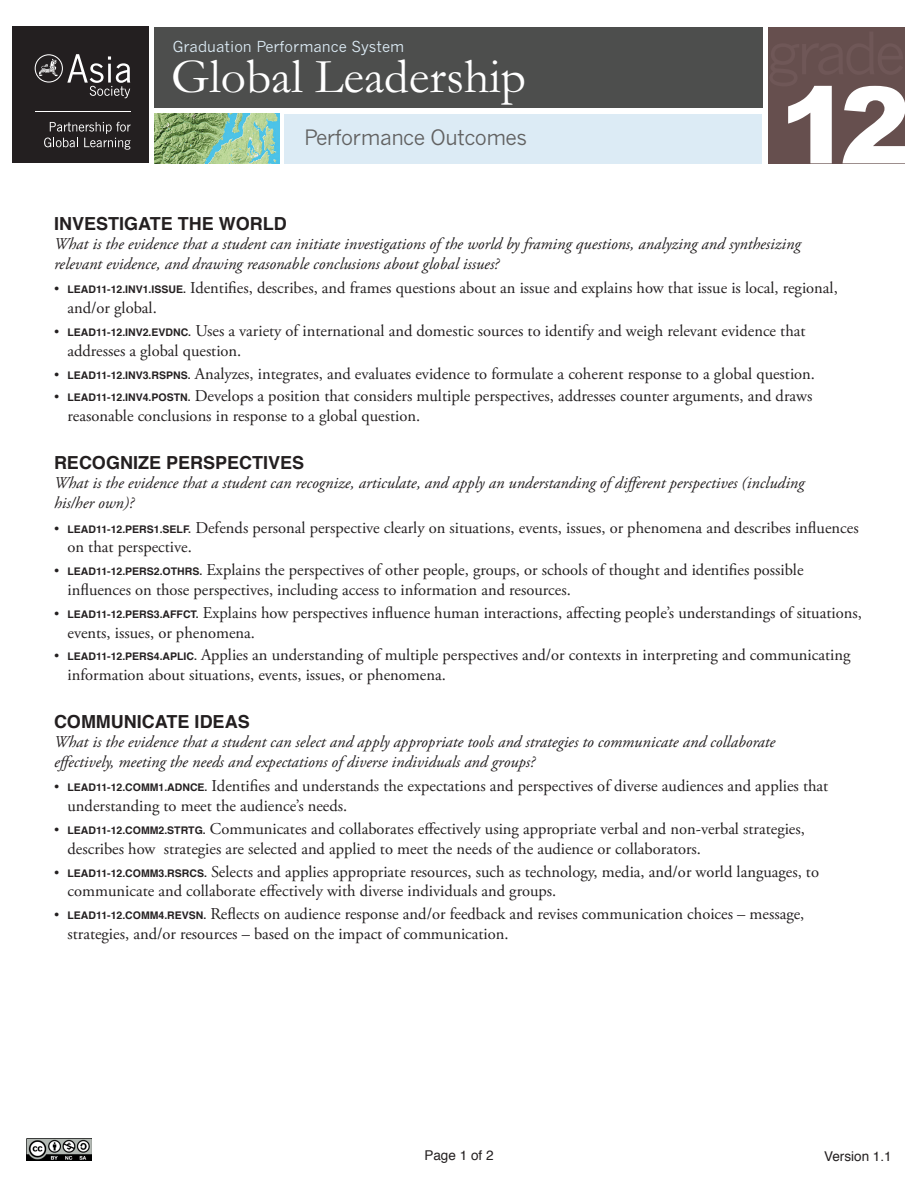
<style>
.page{position:relative;width:918px;height:1188px;background:#fff}
.page>*{position:absolute;margin:0;border:0;box-sizing:border-box;transform-origin:0 0}
.t1{font:900 106.5px "Arial";color:#fff}
.t2{font:49.5px "Garamond";color:#fff}
.t3{font:21px "News Gothic";letter-spacing:-.025em;color:#626262}
.Section_Header{font:700 18px "Helvetica";color:#231f20}
.Session_Bullet{font:16.5px/19.8px "Adobe Garamond Pro";color:#231f20}
.Section_Description{font:italic 16.5px/19.8px "Adobe Garamond Pro";color:#231f20}
.t4{font:15px "News Gothic";color:#dcebf5}
.t5{font:13.5px "Helvetica";color:#231f20}
.s1{font-size:13.5px}
.s2{font-family:"Helvetica";font-weight:700;font-size:10.5px}
</style>
<div class="page">
<img style="left:27px;top:1138px;width:65px;height:23px">
<div style="left:12px;top:27px;width:136px;height:136px;background:#231f20"></div>
<svg style="left:44px;top:122px;width:87px;height:28px"></svg>
<hr style="left:35px;top:111px;width:96px;height:1px;background:#fff">
<svg style="left:35px;top:54px;width:95px;height:44px"></svg>
<div style="left:154px;top:27px;width:608px;height:81px;background:#4d4e4d"></div>
<div style="left:768px;top:27px;width:136px;height:136px;background:#664f4e"></div>
<div style="left:284px;top:114px;width:478px;height:49px;background:#dcebf5"></div>
<img style="left:154px;top:114px;width:126px;height:49px">
<p class="t4" style="left:173px;top:38px;width:233px">Graduation Performance System</p>
<p class="t2" style="left:171px;top:47px;width:356px">Global Leadership</p>
<p class="t3" style="left:304px;top:125px;width:224px">Performance Outcomes</p>
<p class="t1" style="left:779px;top:48px;width:133px">12</p>
<p class="Section_Header" style="left:54px;top:209px;width:234px">INVESTIGATE THE WORLD</p>
<p class="Section_Description" style="left:54px;top:235px;width:748px">What is the evidence that a student can initiate investigations of the world by framing questions, analyzing and synthesizing relevant evidence, and drawing reasonable conclusions about global issues?</p>
<p class="Session_Bullet" style="left:68px;top:279px;width:772px;text-indent:-14px"><span class="s1">•</span> <span class="s2">LEAD11-12.INV1.ISSUE.</span> Identifies, describes, and frames questions about an issue and explains how that issue is local, regional, and/or global.</p>
<p class="Session_Bullet" style="left:68px;top:321px;width:740px;text-indent:-14px"><span class="s1">•</span> <span class="s2">LEAD11-12.INV2.EVDNC.</span> Uses a variety of international and domestic sources to identify and weigh relevant evidence that addresses a global question.</p>
<p class="Session_Bullet" style="left:54px;top:364px;width:763px"><span class="s1">•</span> <span class="s2">LEAD11-12.INV3.RSPNS.</span> Analyzes, integrates, and evaluates evidence to formulate a coherent response to a global question.</p>
<p class="Session_Bullet" style="left:68px;top:387px;width:746px;text-indent:-14px"><span class="s1">•</span> <span class="s2">LEAD11-12.INV4.POSTN.</span> Develops a position that considers multiple perspectives, addresses counter arguments, and draws reasonable conclusions in response to a global question.</p>
<p class="Section_Header" style="left:54px;top:448px;width:252px">RECOGNIZE PERSPECTIVES</p>
<p class="Section_Description" style="left:54px;top:474px;width:752px">What is the evidence that a student can recognize, articulate, and apply an understanding of different perspectives (including his/her own)?</p>
<p class="Session_Bullet" style="left:68px;top:518px;width:793px;text-indent:-14px"><span class="s1">•</span> <span class="s2">LEAD11-12.PERS1.SELF.</span> Defends personal perspective clearly on situations, events, issues, or phenomena and describes influences on that perspective.</p>
<p class="Session_Bullet" style="left:68px;top:561px;width:738px;text-indent:-14px"><span class="s1">•</span> <span class="s2">LEAD11-12.PERS2.OTHRS.</span> Explains the perspectives of other people, groups, or schools of thought and identifies possible influences on those perspectives, including access to information and resources.</p>
<p class="Session_Bullet" style="left:68px;top:603px;width:796px;text-indent:-14px"><span class="s1">•</span> <span class="s2">LEAD11-12.PERS3.AFFCT.</span> Explains how perspectives influence human interactions, affecting people’s understandings of situations, events, issues, or phenomena.</p>
<p class="Session_Bullet" style="left:68px;top:646px;width:784px;text-indent:-14px"><span class="s1">•</span> <span class="s2">LEAD11-12.PERS4.APLIC.</span> Applies an understanding of multiple perspectives and/or contexts in interpreting and communicating information about situations, events, issues, or phenomena.</p>
<p class="Section_Header" style="left:54px;top:707px;width:197px">COMMUNICATE IDEAS</p>
<p class="Section_Description" style="left:54px;top:733px;width:723px">What is the evidence that a student can select and apply appropriate tools and strategies to communicate and collaborate effectively, meeting the needs and expectations of diverse individuals and groups?</p>
<p class="Session_Bullet" style="left:68px;top:777px;width:762px;text-indent:-14px"><span class="s1">•</span> <span class="s2">LEAD11-12.COMM1.ADNCE.</span> Identifies and understands the expectations and perspectives of diverse audiences and applies that understanding to meet the audience’s needs.</p>
<p class="Session_Bullet" style="left:68px;top:819px;width:739px;text-indent:-14px"><span class="s1">•</span> <span class="s2">LEAD11-12.COMM2.STRTG.</span> Communicates and collaborates effectively using appropriate verbal and non-verbal strategies, describes how strategies are selected and applied to meet the needs of the audience or collaborators.</p>
<p class="Session_Bullet" style="left:68px;top:862px;width:753px;text-indent:-14px"><span class="s1">•</span> <span class="s2">LEAD11-12.COMM3.RSRCS.</span> Selects and applies appropriate resources, such as technology, media, and/or world languages, to communicate and collaborate effectively with diverse individuals and groups.</p>
<p class="Session_Bullet" style="left:68px;top:905px;width:738px;text-indent:-14px"><span class="s1">•</span> <span class="s2">LEAD11-12.COMM4.REVSN.</span> Reflects on audience response and/or feedback and revises communication choices – message, strategies, and/or resources – based on the impact of communication.</p>
<p class="t5" style="left:424px;top:1145px;width:71px">Page 1 of 2</p>
<p class="t5" style="left:824px;top:1145px;width:69px">Version 1.1</p>
</div>
